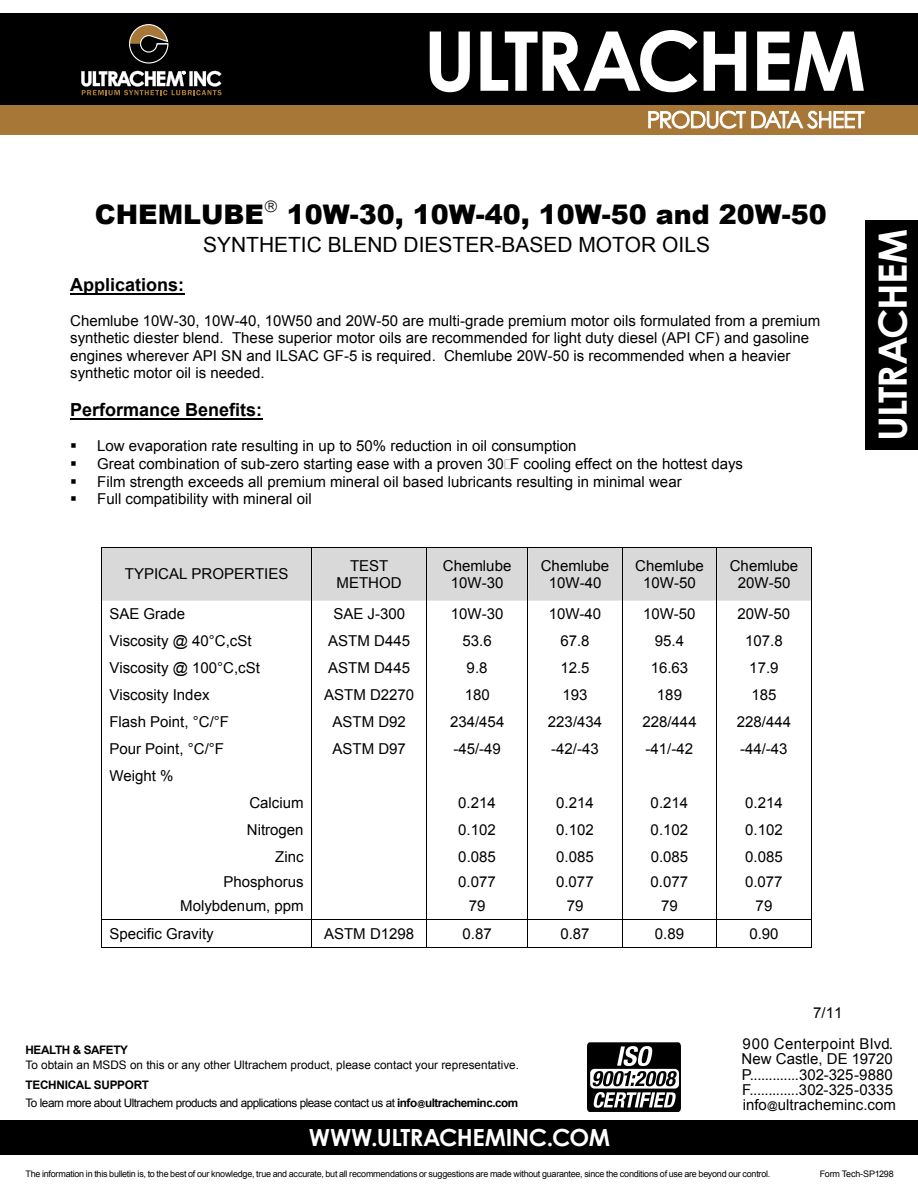
<style>
.page{position:relative;width:918px;height:1188px;background:#fff}
.page>*{position:absolute;margin:0;border:0;box-sizing:border-box;transform-origin:0 0}
.t1{font:700 82.5px "Century Gothic";letter-spacing:-.035em;color:#fff}
.t2{font:700 39px "Century Gothic";letter-spacing:-.03em;color:#fff}
.t3{font:900 27px "Arial";color:#000}
.t4{font:700 23.55px "Century Gothic";letter-spacing:-.02em;color:#fff}
.t5{font:21px "Arial";color:#000}
.t6{font:700 18px "Arial";color:#000}
.t7{font:15px/17.2px "Arial";color:#000;text-align:center}
.t8{font:11.7px/17.5px "Arial";letter-spacing:-.04em;color:#000}
.t9{font:11.7px "Arial";color:#000}
.t10{font:700 11.7px "Arial";letter-spacing:-.035em;color:#000}
.t11{font:9px "Arial";letter-spacing:-.025em;color:#000}
.s1{font-weight:700}
.s2{font-weight:700;font-size:7.8px}
.s3{font-size:10.5px}
</style>
<div class="page">
<hr style="left:70px;top:293px;width:114px;height:2px;background:#000">
<hr style="left:70px;top:418px;width:192px;height:2px;background:#000">
<svg style="left:101px;top:547px;width:711px;height:401px"></svg>
<div style="left:866px;top:221px;width:52px;height:229px;background:#000"></div>
<div style="left:0;top:94px;width:918px;height:41px;background:#a67737"></div>
<div style="left:0;top:14px;width:918px;height:91px;background:#000"></div>
<svg style="left:648px;top:110px;width:216px;height:19px"></svg>
<svg style="left:129px;top:24px;width:39px;height:40px"></svg>
<svg style="left:81px;top:71px;width:141px;height:24px"></svg>
<div style="left:0;top:1120px;width:918px;height:35px;background:#000"></div>
<img style="left:587px;top:1043px;width:94px;height:68px">
<h1 class="t1" style="left:423px;top:-2px;width:444px">ULTRACHEM</h1>
<h3 class="t3" style="left:95px;top:195px;width:734px">CHEMLUBE➔ 10W-30, 10W-40, 10W-50 and 20W-50</h3>
<h3 class="t5" style="left:203px;top:231px;width:508px">SYNTHETIC BLEND DIESTER-BASED MOTOR OILS</h3>
<p class="t6" style="left:70px;top:273px;width:116px">Applications:</p>
<p class="t7" style="left:70px;top:312px;width:752px;text-align:left">Chemlube 10W-30, 10W-40, 10W50 and 20W-50 are multi-grade premium motor oils formulated from a premium synthetic diester blend. These superior motor oils are recommended for light duty diesel (API CF) and gasoline engines wherever API SN and ILSAC GF-5 is required. Chemlube 20W-50 is recommended when a heavier synthetic motor oil is needed.</p>
<p class="t6" style="left:70px;top:398px;width:194px">Performance Benefits:</p>
<p class="t7" style="left:70px;top:437px;width:508px">▪ Low evaporation rate resulting in up to 50% reduction in oil consumption</p>
<p class="t7" style="left:70px;top:456px;width:674px">▪ Great combination of sub-zero starting ease with a proven 30 F cooling effect on the hottest days</p>
<p class="t7" style="left:70px;top:473px;width:613px">▪ Film strength exceeds all premium mineral oil based lubricants resulting in minimal wear</p>
<p class="t7" style="left:70px;top:490px;width:243px">▪ Full compatibility with mineral oil</p>
<p class="t7" style="left:125px;top:566px;width:165px">TYPICAL PROPERTIES</p>
<p class="t7" style="left:337px;top:557px;width:67px">TEST<br>METHOD</p>
<p class="t7" style="left:443px;top:557px;width:70px">Chemlube<br>10W-30</p>
<p class="t7" style="left:541px;top:557px;width:70px">Chemlube<br>10W-40</p>
<p class="t7" style="left:635px;top:557px;width:70px">Chemlube<br>10W-50</p>
<p class="t7" style="left:730px;top:557px;width:70px">Chemlube<br>20W-50</p>
<p class="t7" style="left:109px;top:606px;width:77px">SAE Grade</p>
<p class="t7" style="left:333px;top:606px;width:73px">SAE J-300</p>
<p class="t7" style="left:451px;top:606px;width:54px">10W-30</p>
<p class="t7" style="left:549px;top:606px;width:54px">10W-40</p>
<p class="t7" style="left:643px;top:606px;width:54px">10W-50</p>
<p class="t7" style="left:737px;top:606px;width:54px">20W-50</p>
<p class="t7" style="left:109px;top:633px;width:144px">Viscosity @ 40°C,cSt</p>
<p class="t7" style="left:328px;top:633px;width:83px">ASTM D445</p>
<p class="t7" style="left:463px;top:633px;width:31px">53.6</p>
<p class="t7" style="left:560px;top:633px;width:31px">67.8</p>
<p class="t7" style="left:655px;top:633px;width:31px">95.4</p>
<p class="t7" style="left:745px;top:633px;width:39px">107.8</p>
<p class="t7" style="left:109px;top:660px;width:152px">Viscosity @ 100°C,cSt</p>
<p class="t7" style="left:328px;top:660px;width:83px">ASTM D445</p>
<p class="t7" style="left:467px;top:660px;width:22px">9.8</p>
<p class="t7" style="left:560px;top:660px;width:31px">12.5</p>
<p class="t7" style="left:651px;top:660px;width:39px">16.63</p>
<p class="t7" style="left:749px;top:660px;width:31px">17.9</p>
<p class="t7" style="left:109px;top:687px;width:102px">Viscosity Index</p>
<p class="t7" style="left:324px;top:687px;width:92px">ASTM D2270</p>
<p class="t7" style="left:465px;top:687px;width:27px">180</p>
<p class="t7" style="left:563px;top:687px;width:27px">193</p>
<p class="t7" style="left:657px;top:687px;width:27px">189</p>
<p class="t7" style="left:751px;top:687px;width:27px">185</p>
<p class="t7" style="left:109px;top:714px;width:121px">Flash Point, °C/°F</p>
<p class="t7" style="left:332px;top:714px;width:75px">ASTM D92</p>
<p class="t7" style="left:450px;top:714px;width:56px">234/454</p>
<p class="t7" style="left:548px;top:714px;width:56px">223/434</p>
<p class="t7" style="left:642px;top:714px;width:56px">228/444</p>
<p class="t7" style="left:737px;top:714px;width:56px">228/444</p>
<p class="t7" style="left:109px;top:741px;width:116px">Pour Point, °C/°F</p>
<p class="t7" style="left:332px;top:741px;width:75px">ASTM D97</p>
<p class="t7" style="left:453px;top:741px;width:49px">-45/-49</p>
<p class="t7" style="left:551px;top:741px;width:49px">-42/-43</p>
<p class="t7" style="left:646px;top:741px;width:49px">-41/-42</p>
<p class="t7" style="left:740px;top:741px;width:49px">-44/-43</p>
<p class="t7" style="left:109px;top:768px;width:66px">Weight %</p>
<p class="t7" style="left:249px;top:795px;width:56px">Calcium</p>
<p class="t7" style="left:458px;top:795px;width:39px">0.214</p>
<p class="t7" style="left:556px;top:795px;width:39px">0.214</p>
<p class="t7" style="left:651px;top:795px;width:39px">0.214</p>
<p class="t7" style="left:745px;top:795px;width:39px">0.214</p>
<p class="t7" style="left:247px;top:822px;width:58px">Nitrogen</p>
<p class="t7" style="left:458px;top:822px;width:39px">0.102</p>
<p class="t7" style="left:556px;top:822px;width:39px">0.102</p>
<p class="t7" style="left:651px;top:822px;width:39px">0.102</p>
<p class="t7" style="left:745px;top:822px;width:39px">0.102</p>
<p class="t7" style="left:275px;top:849px;width:30px">Zinc</p>
<p class="t7" style="left:458px;top:849px;width:39px">0.085</p>
<p class="t7" style="left:556px;top:849px;width:39px">0.085</p>
<p class="t7" style="left:651px;top:849px;width:39px">0.085</p>
<p class="t7" style="left:745px;top:849px;width:39px">0.085</p>
<p class="t7" style="left:223px;top:873px;width:82px">Phosphorus</p>
<p class="t7" style="left:458px;top:873px;width:39px">0.077</p>
<p class="t7" style="left:556px;top:873px;width:39px">0.077</p>
<p class="t7" style="left:651px;top:873px;width:39px">0.077</p>
<p class="t7" style="left:745px;top:873px;width:39px">0.077</p>
<p class="t7" style="left:180px;top:897px;width:125px">Molybdenum, ppm</p>
<p class="t7" style="left:469px;top:897px;width:18px">79</p>
<p class="t7" style="left:567px;top:897px;width:18px">79</p>
<p class="t7" style="left:661px;top:897px;width:18px">79</p>
<p class="t7" style="left:756px;top:897px;width:18px">79</p>
<p class="t7" style="left:109px;top:925px;width:106px">Specific Gravity</p>
<p class="t7" style="left:324px;top:925px;width:92px">ASTM D1298</p>
<p class="t7" style="left:463px;top:925px;width:31px">0.87</p>
<p class="t7" style="left:560px;top:925px;width:31px">0.87</p>
<p class="t7" style="left:655px;top:925px;width:31px">0.89</p>
<p class="t7" style="left:749px;top:925px;width:31px">0.90</p>
<p class="t7" style="left:813px;top:1004px;width:31px">7/11</p>
<h2 class="t2" style="left:863px;top:441px;width:214px;rotate:-90deg">ULTRACHEM</h2>
<p class="t10" style="left:26px;top:1042px;width:104px">HEALTH &amp; SAFETY</p>
<p class="t9" style="left:26px;top:1058px;width:495px">To obtain an MSDS on this or any other Ultrachem product, please contact your representative.</p>
<p class="t8" style="left:26px;top:1077px;width:494px"><span class="s1">TECHNICAL SUPPORT<br></span>To learn more about Ultrachem products and applications please contact us at <span class="s1">info</span><span class="s2">@</span><span class="s1">ultracheminc.com</span></p>
<h3 class="t4" style="left:309px;top:1120px;width:303px">WWW.ULTRACHEMINC.COM</h3>
<p class="t7" style="left:742px;top:1036px;width:156px;line-height:15.1px;text-align:left">900 Centerpoint Blvd.<br>New Castle, DE 19720<br>P.............302-325-9880<br>F.............302-325-0335 info<span class="s3">@</span>ultracheminc.com</p>
<p class="t11" style="left:25px;top:1168px;width:746px">The information in this bulletin is, to the best of our knowledge, true and accurate, but all recommendations or suggestions are made without guarantee, since the conditions of use are beyond our control.</p>
<p class="t11" style="left:820px;top:1168px;width:75px">Form Tech-SP1298</p>
</div>
